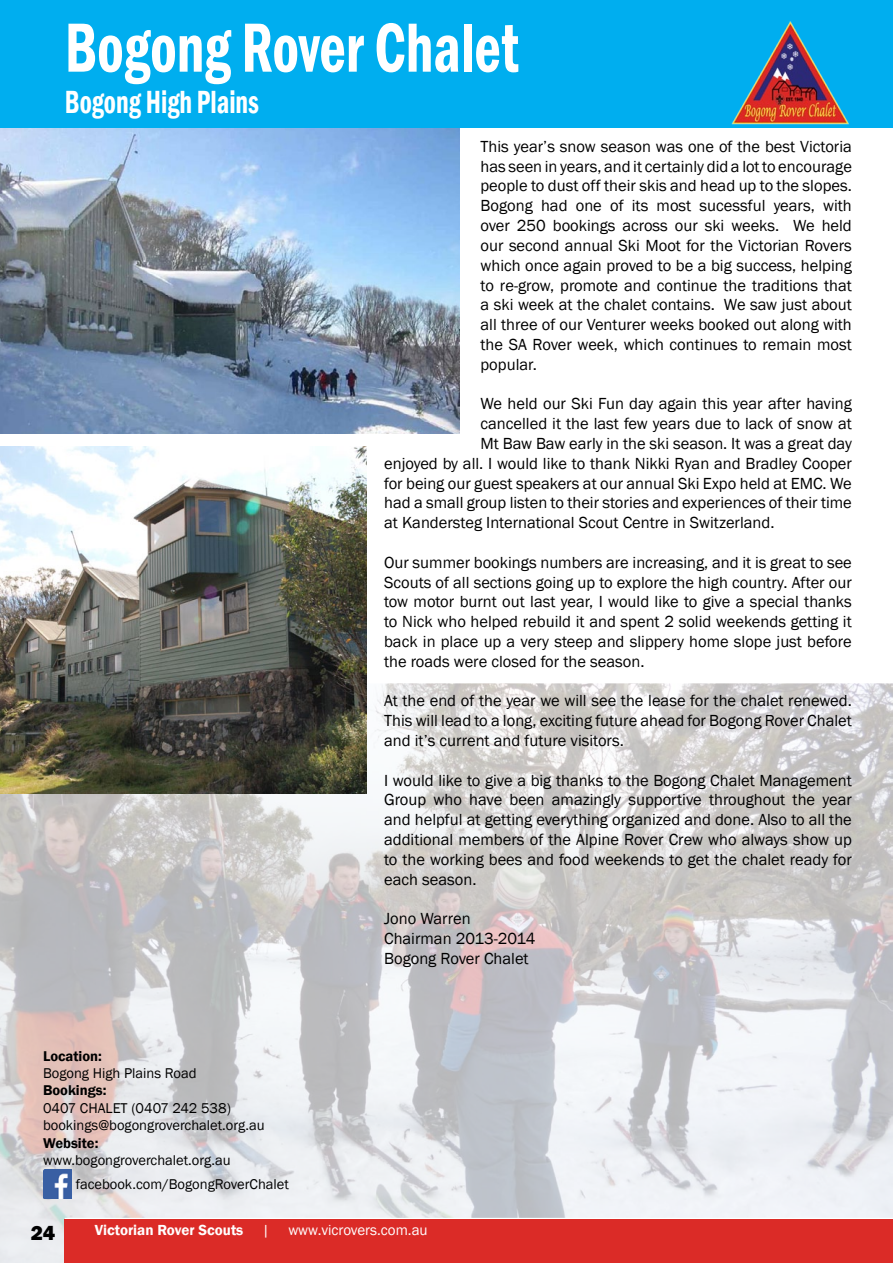
<style>
.page{position:relative;width:893px;height:1263px;background:#fff}
.page>*{position:absolute;margin:0;border:0;box-sizing:border-box;transform-origin:0 0}
.t1{font:600 condensed 72px "Franklin Gothic";color:#fff;scale:.8 1}
.t2{font:600 condensed 33px "Franklin Gothic";color:#fff;scale:.8 1}
.t3{font:800 21px "Franklin Gothic";color:#000}
.t4{font:16.5px/19.8px "Franklin Gothic";color:#000;text-align:justify}
.t5{font:600 15px "Franklin Gothic";color:#fff}
.t6{font:15px "Franklin Gothic";color:#fff}
.t7{font:14.55px/17.4px "Franklin Gothic";color:#000}
.t8{font:600 14.55px "Franklin Gothic";color:#000}
.s1{font-weight:400}
</style>
<div class="page">
<img style="left:0;top:127px;width:459px;height:306px">
<div style="left:0;top:0;width:893px;height:127px;background:#00aeef"></div>
<img style="left:0;top:683px;width:893px;height:580px">
<img style="left:43px;top:1170px;width:29px;height:29px">
<img style="left:731px;top:21px;width:118px;height:104px">
<img style="left:0;top:446px;width:366px;height:347px">
<div style="left:65px;top:1219px;width:828px;height:44px;background:#db2b27"></div>
<h1 class="t1" style="left:65px;top:0;width:569px">Bogong Rover Chalet</h1>
<h2 class="t2" style="left:65px;top:80px;width:244px">Bogong High Plains</h2>
<p class="t4" style="left:480px;top:137px;width:373px">This year’s snow season was one of the best Victoria has seen in years, and it certainly did a lot to encourage people to dust off their skis and head up to the slopes.<br>Bogong had one of its most sucessful years, with over 250 bookings across our ski weeks. We held our second annual Ski Moot for the Victorian Rovers which once again proved to be a big success, helping to re-grow, promote and continue the traditions that a ski week at the chalet contains. We saw just about all three of our Venturer weeks booked out along with the SA Rover week, which continues to remain most popular.</p>
<p class="t4" style="left:480px;top:394px;width:373px">We held our Ski Fun day again this year after having</p>
<p class="t4" style="left:480px;top:414px;width:373px">cancelled it the last few years due to lack of snow at</p>
<p class="t4" style="left:480px;top:434px;width:373px">Mt Baw Baw early in the ski season. It was a great day</p>
<p class="t4" style="left:384px;top:454px;width:469px">enjoyed by all. I would like to thank Nikki Ryan and Bradley Cooper</p>
<p class="t4" style="left:384px;top:473px;width:469px">for being our guest speakers at our annual Ski Expo held at EMC. We</p>
<p class="t4" style="left:384px;top:493px;width:469px">had a small group listen to their stories and experiences of their time</p>
<p class="t4" style="left:384px;top:513px;width:392px">at Kandersteg International Scout Centre in Switzerland.</p>
<p class="t4" style="left:384px;top:553px;width:469px">Our summer bookings numbers are increasing, and it is great to see Scouts of all sections going up to explore the high country. After our tow motor burnt out last year, I would like to give a special thanks to Nick who helped rebuild it and spent 2 solid weekends getting it back in place up a very steep and slippery home slope just before the roads were closed for the season.</p>
<p class="t4" style="left:384px;top:691px;width:469px">At the end of the year we will see the lease for the chalet renewed.<br>This will lead to a long, exciting future ahead for Bogong Rover Chalet and it’s current and future visitors.</p>
<p class="t4" style="left:384px;top:770px;width:469px">I would like to give a big thanks to the Bogong Chalet Management Group who have been amazingly supportive throughout the year and helpful at getting everything organized and done. Also to all the additional members of the Alpine Rover Crew who always show up to the working bees and food weekends to get the chalet ready for each season.</p>
<p class="t4" style="left:384px;top:909px;width:153px;text-align:left">Jono Warren<br>Chairman 2013-2014<br>Bogong Rover Chalet</p>
<p class="t8" style="left:43px;top:1047px;width:60px">Location:</p>
<p class="t7" style="left:43px;top:1065px;width:155px">Bogong High Plains Road</p>
<p class="t8" style="left:43px;top:1082px;width:65px">Bookings:</p>
<p class="t7" style="left:43px;top:1100px;width:223px">0407 CHALET (0407 242 538) bookings@bogongroverchalet.org.au</p>
<p class="t8" style="left:43px;top:1134px;width:57px">Website:</p>
<p class="t7" style="left:76px;top:1149px;width:215px;line-height:24px;text-indent:-33px">www.bogongroverchalet.org.au facebook.com/BogongRoverChalet</p>
<p class="t3" style="left:31px;top:1219px;width:26px">24</p>
<p class="t5" style="left:95px;top:1221px;width:176px">Victorian Rover Scouts <span class="s1">|</span></p>
<p class="t6" style="left:288px;top:1221px;width:141px">www.vicrovers.com.au</p>
</div>
